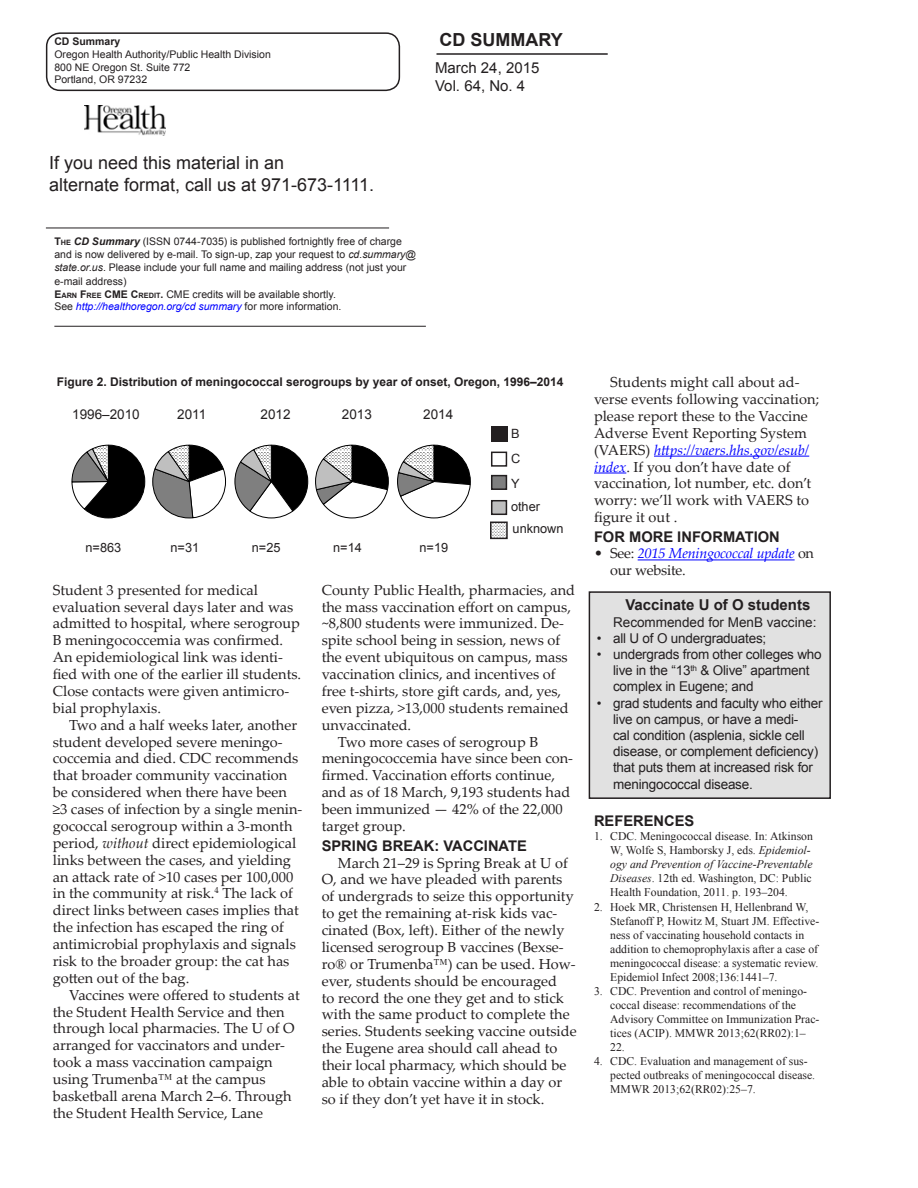
<style>
.page{position:relative;width:918px;height:1188px;background:#fff}
.page>*{position:absolute;margin:0;border:0;box-sizing:border-box;transform-origin:0 0}
.t1{font:18px/21.6px "Arial";color:#231f20}
.t2{font:700 18px "Arial";color:#231f20}
.t3{font:15px "Arial";color:#231f20}
.t4{font:700 15px "Arial";color:#231f20}
.subheading{font:700 14.7px "Arial";color:#231f20}
.t5{font:14.55px/16.8px "Palatino Linotype";color:#231f20}
.t6{font:italic 14.4px/16.5px "Palatino Linotype";letter-spacing:-.015em;color:#00f}
.t7{font:13.5px/16.2px "Arial";letter-spacing:-.015em;color:#231f20}
.t8{font:12.75px "Arial";color:#231f20}
.figure_head{font:700 12px "Arial";color:#231f20}
.t9{font:11.7px/14.1px "Times New Roman";color:#231f20}
.t10{font:10.5px/12.6px "Arial";color:#231f20}
.t11{font:700 10.5px "Arial";color:#231f20}
.s1{font-weight:700}
.s2{font-weight:700;font-size:7.35px}
.s3{font-weight:700;font-style:italic}
.s4{font-style:italic}
.s5{font-style:italic;color:#00f}
.s6{font-family:"Times New Roman"}
.s7{font-style:normal;color:#231f20}
</style>
<div class="page">
<hr style="left:436px;top:53px;width:172px;height:2px;background:#231f20">
<div style="left:46px;top:32px;width:354px;height:59px;border:2px solid #231f20;border-radius:14px"></div>
<img style="left:84px;top:105px;width:81px;height:30px">
<hr style="left:46px;top:228px;width:343px;height:1px;background:#231f20">
<hr style="left:54px;top:326px;width:372px;height:1px;background:#231f20">
<hr style="left:654px;top:456px;width:155px;height:1px;background:#00f">
<hr style="left:594px;top:473px;width:32px;height:1px;background:#00f">
<hr style="left:638px;top:560px;width:157px;height:1px;background:#00f">
<svg style="left:72px;top:445px;width:73px;height:73px"></svg>
<svg style="left:152px;top:445px;width:74px;height:73px"></svg>
<svg style="left:235px;top:445px;width:73px;height:73px"></svg>
<svg style="left:315px;top:445px;width:74px;height:73px"></svg>
<svg style="left:397px;top:445px;width:74px;height:73px"></svg>
<div style="left:491px;top:426px;width:16px;height:15px;background:#231f20"></div>
<div style="left:491px;top:452px;width:16px;height:15px;border:2px solid #231f20"></div>
<div style="left:492px;top:476px;width:14px;height:13px;background:#7f7f7f"></div>
<div style="left:491px;top:475px;width:16px;height:15px;border:2px solid #231f20"></div>
<div style="left:492px;top:501px;width:14px;height:13px;background:#bfbfbf"></div>
<div style="left:491px;top:500px;width:16px;height:15px;border:2px solid #231f20"></div>
<img style="left:493px;top:525px;width:12px;height:11px">
<div style="left:490px;top:522px;width:18px;height:17px;border:2px solid #231f20"></div>
<div style="left:589px;top:592px;width:241px;height:206px;background:#e1e1e1"></div>
<div style="left:589px;top:591px;width:242px;height:208px;border:2px solid #231f20"></div>
<p class="t11" style="left:54px;top:35px;width:67px">CD Summary</p>
<p class="t2" style="left:440px;top:27px;width:125px">CD SUMMARY</p>
<p class="t10" style="left:54px;top:48px;width:218px">Oregon Health Authority/Public Health Division<br>800 NE Oregon St. Suite 772<br>Portland, OR 97232</p>
<p class="t3" style="left:435px;top:58px;width:106px">March 24, 2015</p>
<p class="t3" style="left:435px;top:76px;width:92px">Vol. 64, No. 4</p>
<p class="t1" style="left:49px;top:152px;width:327px">If you need this material in an<br>alternate format, call us at 971-673-1111.</p>
<p class="t10" style="left:54px;top:235px;width:363px"><span class="s1">T</span><span class="s2">HE</span> <span class="s3">CD</span> <span class="s3">Summary</span> (ISSN 0744-7035) is published fortnightly free of charge and is now delivered by e-mail. To sign-up, zap your request to <span class="s4">cd.summary@ state.or.us</span>. Please include your full name and mailing address (not just your</p>
<p class="t10" style="left:54px;top:275px;width:289px">e-mail address)<br><span class="s1">E</span><span class="s2">ARN</span> <span class="s1">F</span><span class="s2">REE</span> <span class="s1">CME C</span><span class="s2">REDIT</span><span class="s1">.</span> CME credits will be available shortly.<br>See <span class="s5">http://healthoregon.org/cd summary</span> for more information.</p>
<p class="figure_head" style="left:57px;top:374px;width:508px">Figure 2. Distribution of meningococcal serogroups by year of onset, Oregon, 1996–2014</p>
<p class="t7" style="left:72px;top:406px;width:69px">1996–2010</p>
<p class="t7" style="left:177px;top:406px;width:31px">2011</p>
<p class="t7" style="left:261px;top:406px;width:32px">2012</p>
<p class="t7" style="left:342px;top:406px;width:32px">2013</p>
<p class="t7" style="left:423px;top:406px;width:32px">2014</p>
<p class="t8" style="left:85px;top:539px;width:37px">n=863</p>
<p class="t8" style="left:170px;top:539px;width:30px">n=31</p>
<p class="t8" style="left:252px;top:539px;width:30px">n=25</p>
<p class="t8" style="left:333px;top:539px;width:30px">n=14</p>
<p class="t8" style="left:420px;top:539px;width:30px">n=19</p>
<p class="t8" style="left:511px;top:425px;width:10px">B</p>
<p class="t8" style="left:511px;top:450px;width:11px">C</p>
<p class="t8" style="left:511px;top:475px;width:10px">Y</p>
<p class="t8" style="left:511px;top:498px;width:31px">other</p>
<p class="t8" style="left:513px;top:520px;width:53px">unknown</p>
<p class="t5" style="left:53px;top:581px;width:250px">Student 3 presented for medical evaluation several days later and was admitted to hospital, where serogroup B meningococcemia was confirmed.<br>An epidemiological link was identi&shy;fied with one of the earlier ill students.<br>Close contacts were given antimicro&shy;bial prophylaxis.</p>
<p class="t5" style="left:53px;top:716px;width:251px;text-indent:16px">Two and a half weeks later, another student developed severe meningo&shy;coccemia and died. CDC recommends that broader community vaccination be considered when there have been ≥3 cases of infection by a single menin&shy;gococcal serogroup within a 3-month period, <span class="s4">without</span> direct epidemiological links between the cases, and yielding an attack rate of &gt;10 cases per 100,000 in the community at risk.<sup>4</sup> The lack of direct links between cases implies that the infection has escaped the ring of antimicrobial prophylaxis and signals risk to the broader group: the cat has gotten out of the bag.</p>
<p class="t5" style="left:53px;top:986px;width:248px;text-indent:16px">Vaccines were offered to students at the Student Health Service and then through local pharmacies. The U of O arranged for vaccinators and under&shy;took a mass vaccination campaign using Trumenba™ at the campus basketball arena March 2–6. Through the Student Health Service, Lane</p>
<p class="t5" style="left:322px;top:581px;width:255px">County Public Health, pharmacies, and the mass vaccination effort on campus, ~8,800 students were immunized. De&shy;spite school being in session, news of the event ubiquitous on campus, mass vaccination clinics, and incentives of free t-shirts, store gift cards, and, yes, even pizza, &gt;13,000 students remained unvaccinated.</p>
<p class="t5" style="left:322px;top:733px;width:253px;text-indent:16px">Two more cases of serogroup B meningococcemia have since been con&shy;firmed. Vaccination efforts continue, and as of 18 March, 9,193 students had been immunized — 42% of the 22,000 target group.</p>
<p class="subheading" style="left:322px;top:836px;width:207px">SPRING BREAK: VACCINATE</p>
<p class="t5" style="left:322px;top:854px;width:257px;text-indent:16px">March 21–29 is Spring Break at U of O, and we have pleaded with parents of undergrads to seize this opportunity to get the remaining at-risk kids vac&shy;cinated (Box, left). Either of the newly licensed serogroup B vaccines (Bexse&shy;ro<span class="s6">®</span> or Trumenba™) can be used. How&shy;ever, students should be encouraged<br>to record the one they get and to stick with the same product to complete the series. Students seeking vaccine outside the Eugene area should call ahead to their local pharmacy, which should be able to obtain vaccine within a day or so if they don’t yet have it in stock.</p>
<p class="t5" style="left:594px;top:373px;width:227px;text-indent:16px">Students might call about ad&shy;verse events following vaccination; please report these to the Vaccine<br>Adverse Event Reporting System (VAERS) <span class="s5">https://vaers.hhs.gov/esub/ index</span>. If you don’t have date of vaccination, lot number, etc. don’t worry: we’ll work with VAERS to figure it out .</p>
<p class="subheading" style="left:594px;top:527px;width:187px">FOR MORE INFORMATION</p>
<p class="t6" style="left:610px;top:545px;width:205px;text-indent:-16px"><span class="s7">• See:</span> 2015 Meningococcal update <span class="s7">on our website.</span></p>
<p class="t4" style="left:625px;top:595px;width:187px">Vaccinate U of O students</p>
<p class="t7" style="left:613px;top:614px;width:205px">Recommended for MenB vaccine:</p>
<p class="t7" style="left:597px;top:630px;width:171px">• all U of O undergraduates;</p>
<p class="t7" style="left:613px;top:646px;width:210px;text-indent:-16px">• undergrads from other colleges who live in the “13<sup>th</sup> &amp; Olive” apartment complex in Eugene; and</p>
<p class="t7" style="left:613px;top:695px;width:211px;text-indent:-16px">• grad students and faculty who either live on campus, or have a medi-<br>cal condition (asplenia, sickle cell disease, or complement deficiency) that puts them at increased risk for meningococcal disease.</p>
<p class="subheading" style="left:594px;top:811px;width:102px">REFERENCES</p>
<p class="t9" style="left:610px;top:829px;width:204px;text-indent:-16px">1. CDC. Meningococcal disease. In: Atkinson W, Wolfe S, Hamborsky J, eds. <span class="s4">Epidemiol&shy;ogy and Prevention of Vaccine-Preventable Diseases</span>. 12th ed. Washington, DC: Public Health Foundation, 2011. p. 193–204.</p>
<p class="t9" style="left:610px;top:899px;width:211px;text-indent:-16px">2. Hoek MR, Christensen H, Hellenbrand W, Stefanoff P, Howitz M, Stuart JM. Effective&shy;ness of vaccinating household contacts in addition to chemoprophylaxis after a case of meningococcal disease: a systematic review.<br>Epidemiol Infect 2008;136:1441–7.</p>
<p class="t9" style="left:610px;top:984px;width:211px;text-indent:-16px">3. CDC. Prevention and control of meningo&shy;coccal disease: recommendations of the Advisory Committee on Immunization Prac&shy;tices (ACIP). MMWR 2013;62(RR02):1– 22.</p>
<p class="t9" style="left:610px;top:1054px;width:207px;text-indent:-16px">4. CDC. Evaluation and management of sus&shy;pected outbreaks of meningococcal disease.<br>MMWR 2013;62(RR02):25–7.</p>
</div>
